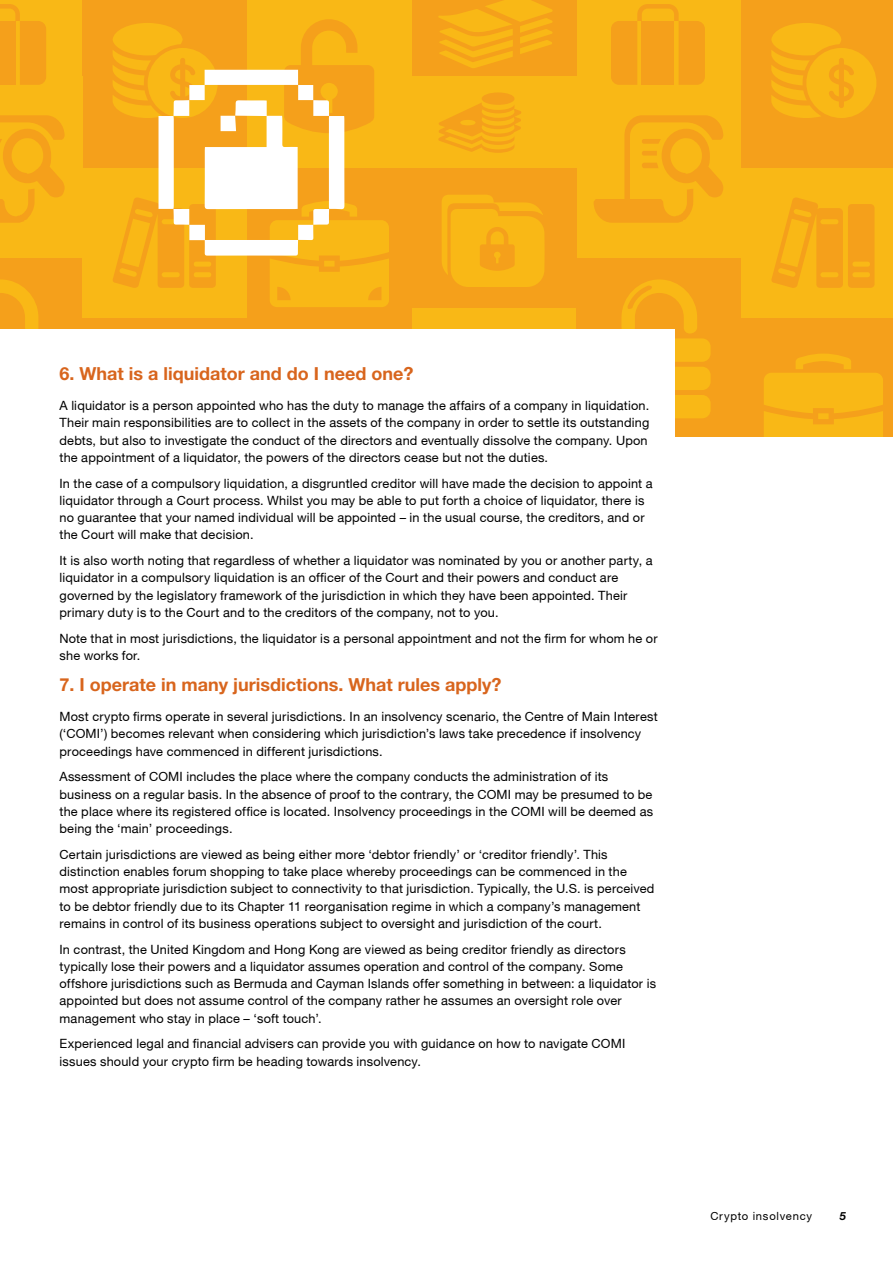
<style>
.page{position:relative;width:893px;height:1263px;background:#fff}
.page>*{position:absolute;margin:0;border:0;box-sizing:border-box;transform-origin:0 0}
.t1{font:700 18px "Helvetica Neue";color:#d8651d}
.t2{font:12.75px/17.2px "Helvetica Neue";letter-spacing:.015em;color:#000}
.t3{font:11.25px "Helvetica Neue";letter-spacing:.07em;color:#000}
.t4{font:italic 700 11.25px "Helvetica Neue";color:#000}
</style>
<div class="page">
<div style="left:82px;top:76px;width:165px;height:92px;background:#f5a01b"></div>
<div style="left:82px;top:317px;width:165px;height:38px;background:#f5a01b"></div>
<div style="left:0;top:0;width:82px;height:76px;background:#f9b816"></div>
<div style="left:247px;top:0;width:165px;height:76px;background:#f9b816"></div>
<div style="left:0;top:76px;width:82px;height:92px;background:#f9b816"></div>
<div style="left:82px;top:0;width:165px;height:76px;background:#f5a01b"></div>
<div style="left:82px;top:168px;width:165px;height:149px;background:#f9b816"></div>
<div style="left:247px;top:76px;width:165px;height:92px;background:#f9b816"></div>
<div style="left:247px;top:168px;width:165px;height:187px;background:#f5a01b"></div>
<div style="left:0;top:168px;width:82px;height:92px;background:#f9b816"></div>
<svg style="left:0;top:4px;width:46px;height:81px"></svg>
<div style="left:0;top:258px;width:82px;height:92px;background:#f5a01b"></div>
<svg style="left:0;top:279px;width:52px;height:51px"></svg>
<svg style="left:0;top:115px;width:65px;height:108px"></svg>
<div style="left:741px;top:76px;width:152px;height:92px;background:#f5a01b"></div>
<div style="left:741px;top:317px;width:152px;height:38px;background:#f5a01b"></div>
<div style="left:576px;top:0;width:165px;height:76px;background:#f9b816"></div>
<div style="left:412px;top:0;width:164px;height:76px;background:#f5a01b"></div>
<div style="left:576px;top:76px;width:165px;height:92px;background:#f9b816"></div>
<div style="left:741px;top:0;width:152px;height:76px;background:#f5a01b"></div>
<div style="left:412px;top:76px;width:164px;height:92px;background:#f9b816"></div>
<div style="left:741px;top:168px;width:152px;height:149px;background:#f9b816"></div>
<div style="left:741px;top:353px;width:152px;height:84px;background:#f5a01b"></div>
<div style="left:576px;top:168px;width:165px;height:92px;background:#f9b816"></div>
<div style="left:412px;top:168px;width:164px;height:140px;background:#f5a01b"></div>
<div style="left:412px;top:308px;width:164px;height:129px;background:#f9b816"></div>
<svg style="left:611px;top:4px;width:94px;height:81px"></svg>
<div style="left:576px;top:258px;width:165px;height:92px;background:#f5a01b"></div>
<div style="left:576px;top:350px;width:165px;height:87px;background:#f5a01b"></div>
<svg style="left:771px;top:197px;width:103px;height:91px"></svg>
<svg style="left:764px;top:354px;width:119px;height:83px"></svg>
<svg style="left:607px;top:279px;width:104px;height:139px"></svg>
<svg style="left:594px;top:115px;width:129px;height:108px"></svg>
<svg style="left:771px;top:23px;width:105px;height:95px"></svg>
<svg style="left:438px;top:0;width:115px;height:68px"></svg>
<svg style="left:442px;top:195px;width:103px;height:92px"></svg>
<svg style="left:438px;top:92px;width:83px;height:61px"></svg>
<svg style="left:113px;top:19px;width:276px;height:288px"></svg>
<div style="left:0;top:330px;width:675px;height:865px;background:#fff"></div>
<h1 class="t1" style="left:60px;top:363px;width:355px">6. What is a liquidator and do I need one?</h1>
<p class="t2" style="left:60px;top:397px;width:591px">A liquidator is a person appointed who has the duty to manage the affairs of a company in liquidation.<br>Their main responsibilities are to collect in the assets of the company in order to settle its outstanding debts, but also to investigate the conduct of the directors and eventually dissolve the company. Upon the appointment of a liquidator, the powers of the directors cease but not the duties.</p>
<p class="t2" style="left:60px;top:474px;width:595px">In the case of a compulsory liquidation, a disgruntled creditor will have made the decision to appoint a liquidator through a Court process. Whilst you may be able to put forth a choice of liquidator, there is no guarantee that your named individual will be appointed – in the usual course, the creditors, and or the Court will make that decision.</p>
<p class="t2" style="left:60px;top:552px;width:595px">It is also worth noting that regardless of whether a liquidator was nominated by you or another party, a liquidator in a compulsory liquidation is an officer of the Court and their powers and conduct are governed by the legislatory framework of the jurisdiction in which they have been appointed. Their primary duty is to the Court and to the creditors of the company, not to you.</p>
<p class="t2" style="left:60px;top:629px;width:600px">Note that in most jurisdictions, the liquidator is a personal appointment and not the firm for whom he or she works for.</p>
<h1 class="t1" style="left:60px;top:673px;width:443px">7. I operate in many jurisdictions. What rules apply?</h1>
<p class="t2" style="left:60px;top:708px;width:600px">Most crypto firms operate in several jurisdictions. In an insolvency scenario, the Centre of Main Interest (‘COMI’) becomes relevant when considering which jurisdiction’s laws take precedence if insolvency proceedings have commenced in different jurisdictions.</p>
<p class="t2" style="left:60px;top:768px;width:595px">Assessment of COMI includes the place where the company conducts the administration of its business on a regular basis. In the absence of proof to the contrary, the COMI may be presumed to be the place where its registered office is located. Insolvency proceedings in the COMI will be deemed as being the ‘main’ proceedings.</p>
<p class="t2" style="left:60px;top:845px;width:596px">Certain jurisdictions are viewed as being either more ‘debtor friendly’ or ‘creditor friendly’. This distinction enables forum shopping to take place whereby proceedings can be commenced in the most appropriate jurisdiction subject to connectivity to that jurisdiction. Typically, the U.S. is perceived to be debtor friendly due to its Chapter 11 reorganisation regime in which a company’s management remains in control of its business operations subject to oversight and jurisdiction of the court.</p>
<p class="t2" style="left:60px;top:940px;width:598px">In contrast, the United Kingdom and Hong Kong are viewed as being creditor friendly as directors typically lose their powers and a liquidator assumes operation and control of the company. Some offshore jurisdictions such as Bermuda and Cayman Islands offer something in between: a liquidator is appointed but does not assume control of the company rather he assumes an oversight role over management who stay in place – ‘soft touch’.</p>
<p class="t2" style="left:60px;top:1035px;width:567px">Experienced legal and financial advisers can provide you with guidance on how to navigate COMI issues should your crypto firm be heading towards insolvency.</p>
<p class="t3" style="left:710px;top:1210px;width:103px">Crypto insolvency</p>
<p class="t4" style="left:840px;top:1209px;width:8px">5</p>
</div>
